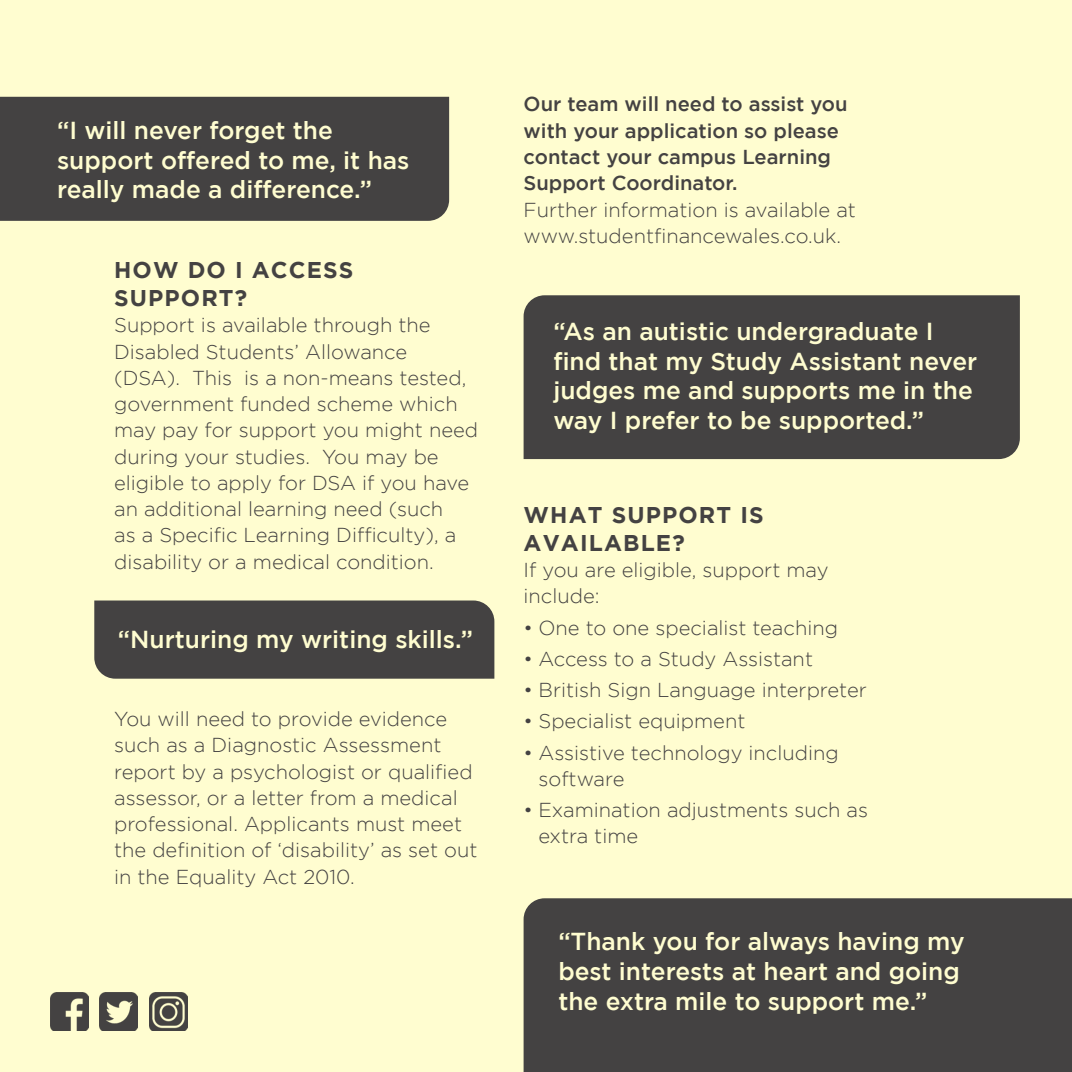
<style>
.page{position:relative;width:1072px;height:1072px;background:#fff}
.page>*{position:absolute;margin:0;border:0;box-sizing:border-box;transform-origin:0 0}
.t1{font:500 24.5px/29.8px "Gotham";color:#fffdd0}
.t2{font:700 22.75px/28px "Gotham";letter-spacing:.05em;color:#444242}
.t3{font:300 20.12px/26.2px "Gotham";color:#444242}
.t4{font:500 20.12px/26.2px "Gotham";color:#444242}
</style>
<div class="page">
<div style="left:0;top:0;width:1071px;height:1071px;background:#fffdd0"></div>
<div style="left:0;top:97px;width:449px;height:124px;background:#444242"></div>
<div style="left:94px;top:600px;width:400px;height:78px;background:#444242"></div>
<div style="left:523px;top:295px;width:496px;height:164px;background:#444242"></div>
<div style="left:523px;top:898px;width:548px;height:173px;background:#444242"></div>
<img style="left:50px;top:992px;width:39px;height:38px">
<img style="left:99px;top:992px;width:39px;height:38px">
<img style="left:149px;top:992px;width:39px;height:38px">
<p class="t1" style="left:57px;top:115px;width:354px">“I will never forget the support offered to me, it has really made a difference.”</p>
<p class="t2" style="left:114px;top:255px;width:241px">HOW DO I ACCESS<br>SUPPORT?</p>
<p class="t3" style="left:114px;top:312px;width:365px">Support is available through the Disabled Students’ Allowance (DSA). This is a non-means tested, government funded scheme which may pay for support you might need during your studies. You may be eligible to apply for DSA if you have an additional learning need (such<br>as a Specific Learning Difficulty), a disability or a medical condition.</p>
<p class="t1" style="left:118px;top:623px;width:357px">“Nurturing my writing skills.”</p>
<p class="t3" style="left:114px;top:705px;width:365px">You will need to provide evidence such as a Diagnostic Assessment report by a psychologist or qualified assessor, or a letter from a medical professional. Applicants must meet the definition of ‘disability’ as set out in the Equality Act 2010.</p>
<p class="t4" style="left:523px;top:91px;width:325px">Our team will need to assist you with your application so please contact your campus Learning<br>Support Coordinator.</p>
<p class="t3" style="left:523px;top:196px;width:334px">Further information is available at www.studentfinancewales.co.uk.</p>
<p class="t1" style="left:553px;top:316px;width:425px">“As an autistic undergraduate I find that my Study Assistant never judges me and supports me in the way I prefer to be supported.”</p>
<p class="t2" style="left:523px;top:500px;width:241px">WHAT SUPPORT IS<br>AVAILABLE?</p>
<p class="t3" style="left:523px;top:556px;width:306px">If you are eligible, support may include:</p>
<p class="t3" style="left:523px;top:614px;width:316px">• One to one specialist teaching</p>
<p class="t3" style="left:523px;top:645px;width:291px">• Access to a Study Assistant</p>
<p class="t3" style="left:523px;top:676px;width:345px">• British Sign Language interpreter</p>
<p class="t3" style="left:523px;top:708px;width:223px">• Specialist equipment</p>
<p class="t3" style="left:538px;top:739px;width:302px;text-indent:-15px">• Assistive technology including software</p>
<p class="t3" style="left:538px;top:796px;width:331px;text-indent:-15px">• Examination adjustments such as extra time</p>
<p class="t1" style="left:558px;top:926px;width:408px">“Thank you for always having my best interests at heart and going the extra mile to support me.”</p>
</div>
